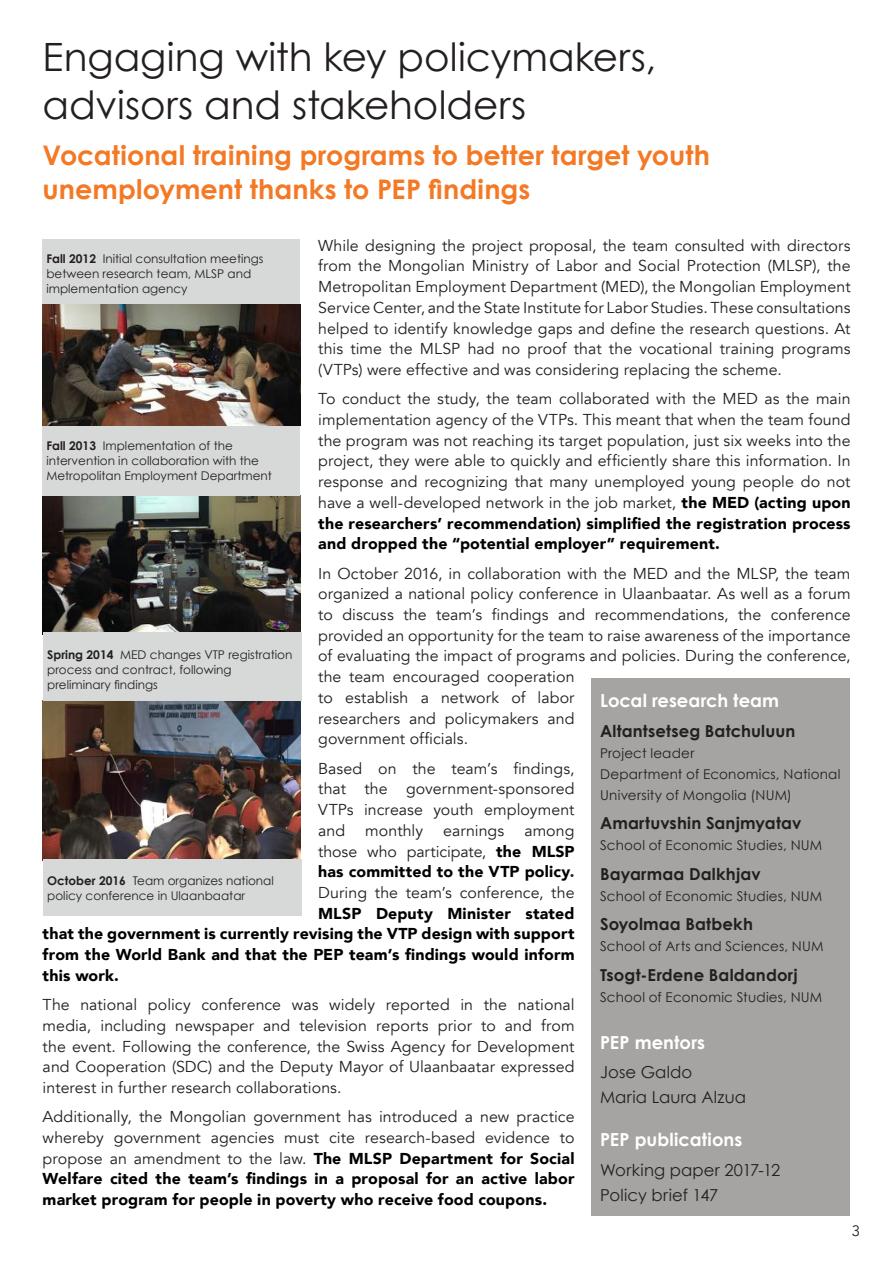
<style>
.page{position:relative;width:893px;height:1263px;background:#fff}
.page>*{position:absolute;margin:0;border:0;box-sizing:border-box;transform-origin:0 0}
.t1{font:39px/48px "Century Gothic";color:#231f20}
.t2{font:700 27px/34.5px "Century Gothic";letter-spacing:.005em;color:#f47925}
.t3{font:700 18px "Century Gothic";color:#fff}
.t4{font:700 16.5px "Century Gothic";letter-spacing:.01em;color:#231f20}
.t5{font:16.5px/25.2px "Century Gothic";letter-spacing:.01em;color:#231f20}
.t6{font:15.75px/20.7px "Avenir";letter-spacing:.005em;color:#231f20;text-align:justify}
.t7{font:900 15.75px/20.7px "Avenir";letter-spacing:.01em;color:#000;text-align:justify}
.t8{font:15px "Avenir";color:#231f20}
.t9{font:13.5px/21px "Century Gothic";letter-spacing:.015em;color:#231f20}
.t10{font:12px/15px "Century Gothic";color:#231f20}
.s1{font-weight:900;color:#000}
.s2{font-weight:700}
.s3{font-weight:900}
</style>
<div class="page">
<div style="left:592px;top:678px;width:258px;height:538px;background:#a5a4a3"></div>
<img style="left:42px;top:495px;width:258px;height:140px">
<img style="left:42px;top:700px;width:258px;height:161px">
<img style="left:42px;top:304px;width:258px;height:121px">
<div style="left:42px;top:426px;width:258px;height:69px;background:#d7d8d8"></div>
<div style="left:43px;top:859px;width:258px;height:56px;background:#d7d8d8"></div>
<div style="left:43px;top:632px;width:258px;height:69px;background:#d7d8d8"></div>
<div style="left:42px;top:239px;width:258px;height:65px;background:#d7d8d8"></div>
<h1 class="t1" style="left:43px;top:31px;width:615px">Engaging with key policymakers, advisors and stakeholders</h1>
<h2 class="t2" style="left:43px;top:137px;width:669px">Vocational training programs to better target youth unemployment thanks to PEP findings</h2>
<p class="t6" style="left:318px;top:235px;width:534px">While designing the project proposal, the team consulted with directors from the Mongolian Ministry of Labor and Social Protection (MLSP), the Metropolitan Employment Department (MED), the Mongolian Employment Service Center, and the State Institute for Labor Studies. These consultations helped to identify knowledge gaps and define the research questions. At this time the MLSP had no proof that the vocational training programs (VTPs) were effective and was considering replacing the scheme.</p>
<p class="t6" style="left:318px;top:389px;width:534px">To conduct the study, the team collaborated with the MED as the main implementation agency of the VTPs. This meant that when the team found the program was not reaching its target population, just six weeks into the project, they were able to quickly and efficiently share this information. In response and recognizing that many unemployed young people do not have a well-developed network in the job market, <span class="s1">the MED (acting upon the researchers’ recommendation) simplified the registration process and dropped the “potential employer” requirement.</span></p>
<p class="t6" style="left:318px;top:563px;width:534px;text-align:left">In October 2016, in collaboration with the MED and the MLSP, the team organized a national policy conference in Ulaanbaatar. As well as a forum to discuss the team’s findings and recommendations, the conference provided an opportunity for the team to raise awareness of the importance of evaluating the impact of programs and policies. During the conference, the team encouraged cooperation<br>to establish a network of labor<br>researchers and policymakers and<br>government officials.</p>
<p class="t6" style="left:318px;top:758px;width:258px">Based on the team’s findings, that the government-sponsored VTPs increase youth employment and</p>
<p class="t10" style="left:46px;top:251px;width:219px"><span class="s2">Fall 2012</span> Initial consultation meetings between research team, MLSP and implementation agency</p>
<p class="t10" style="left:46px;top:438px;width:227px"><span class="s2">Fall 2013</span> Implementation of the intervention in collaboration with the<br>Metropolitan Employment Department</p>
<p class="t10" style="left:47px;top:646px;width:247px"><span class="s2">Spring 2014</span> MED changes VTP registration process and contract, following preliminary findings</p>
<p class="t3" style="left:600px;top:689px;width:181px">Local research team</p>
<p class="t4" style="left:600px;top:720px;width:197px">Altantsetseg Batchuluun</p>
<p class="t9" style="left:600px;top:742px;width:242px">Project leader<br>Department of Economics, National<br>University of Mongolia (NUM)</p>
<p class="t4" style="left:600px;top:812px;width:203px">Amartuvshin Sanjmyatav</p>
<p class="t9" style="left:600px;top:834px;width:224px">School of Economic Studies, NUM</p>
<p class="t4" style="left:600px;top:863px;width:162px">Bayarmaa Dalkhjav</p>
<p class="t9" style="left:600px;top:885px;width:224px">School of Economic Studies, NUM</p>
<p class="t4" style="left:600px;top:913px;width:154px">Soyolmaa Batbekh</p>
<p class="t9" style="left:600px;top:935px;width:225px">School of Arts and Sciences, NUM</p>
<p class="t4" style="left:600px;top:964px;width:199px">Tsogt-Erdene Baldandorj</p>
<p class="t9" style="left:600px;top:986px;width:224px">School of Economic Studies, NUM</p>
<p class="t3" style="left:600px;top:1030px;width:107px">PEP mentors</p>
<p class="t5" style="left:600px;top:1059px;width:148px">Jose Galdo<br>Maria Laura Alzua</p>
<p class="t3" style="left:600px;top:1128px;width:144px">PEP publications</p>
<p class="t5" style="left:600px;top:1156px;width:182px">Working paper 2017-12<br>Policy brief 147</p>
<p class="t6" style="left:365px;top:820px;width:59px">monthly</p>
<p class="t6" style="left:443px;top:820px;width:63px">earnings</p>
<p class="t6" style="left:318px;top:820px;width:258px;text-indent:206px">among those who participate, <span class="s1">the MLSP has committed to the VTP policy</span><span class="s3">.<br></span>During the team’s conference, the</p>
<p class="t7" style="left:43px;top:903px;width:533px;text-indent:275px">MLSP Deputy Minister stated that the government is currently revising the VTP design with support from the World Bank and that the PEP team’s findings would inform this work.</p>
<p class="t6" style="left:43px;top:995px;width:533px">The national policy conference was widely reported in the national media, including newspaper and television reports prior to and from the event. Following the conference, the Swiss Agency for Development and Cooperation (SDC) and the Deputy Mayor of Ulaanbaatar expressed interest in further research collaborations.</p>
<p class="t6" style="left:43px;top:1107px;width:533px">Additionally, the Mongolian government has introduced a new practice whereby government agencies must cite research-based evidence to propose an amendment to the law. <span class="s1">The MLSP Department for Social Welfare cited the team’s findings in a proposal for an active labor market program for people in poverty who receive food coupons.</span></p>
<p class="t10" style="left:47px;top:872px;width:228px"><span class="s2">October 2016</span> Team organizes national policy conference in Ulaanbaatar</p>
<p class="t8" style="left:852px;top:1221px;width:10px">3</p>
</div>
